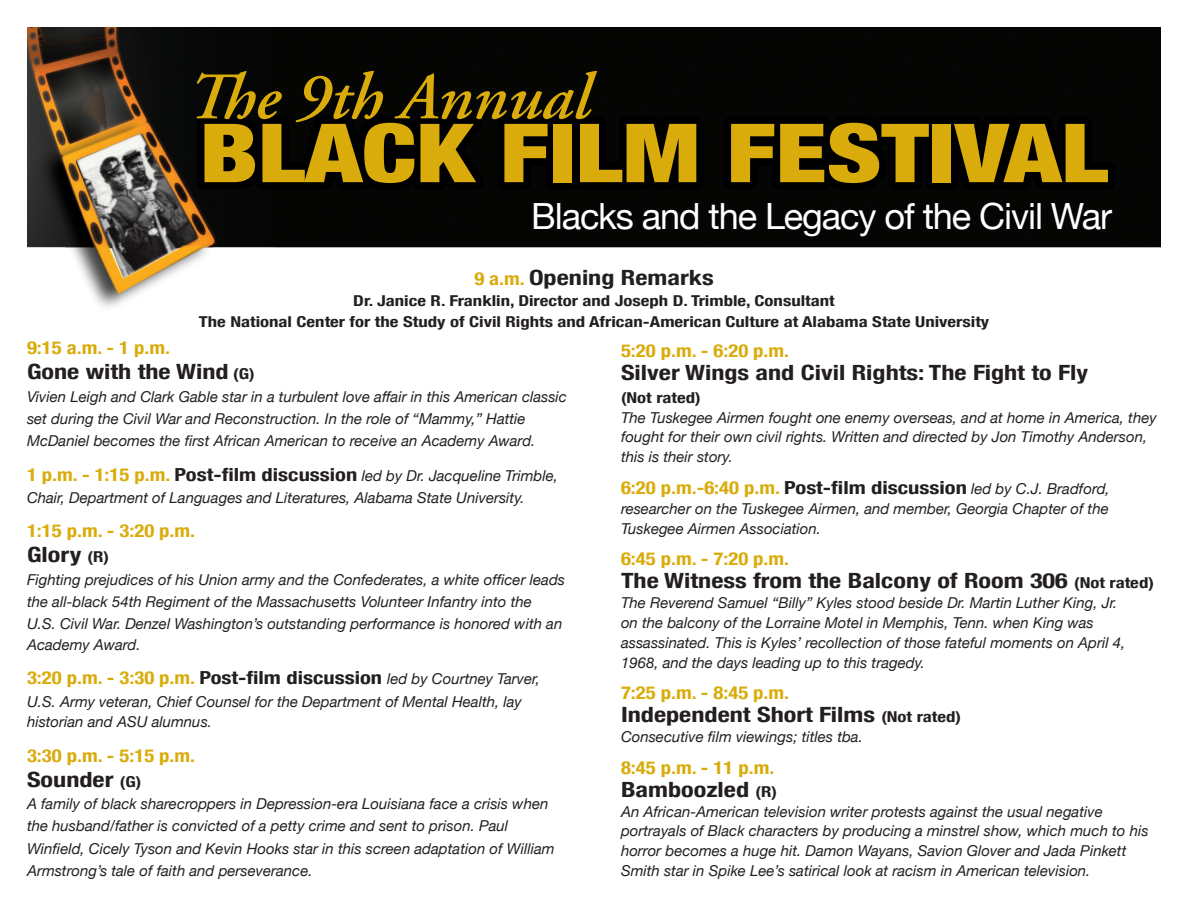
<style>
.page{position:relative;width:1188px;height:918px;background:#fff}
.page>*{position:absolute;margin:0;border:0;box-sizing:border-box;transform-origin:0 0}
.t1{font:900 condensed 81.6px "Helvetica Neue";color:#d9ac0c;scale:1.25 1}
.t2{font:italic 600 66.3px "Adobe Garamond Pro";color:#d9ac0c}
.t3{font:36.15px "Helvetica Neue";letter-spacing:-.03em;color:#fff}
.t4{font:700 condensed 21px "Helvetica Neue";color:#231f20;scale:1.25 1}
.t5{font:700 condensed 18px "Helvetica Neue";color:#d9ac0c;scale:1.15 1}
.t6{font:700 condensed 18px "Helvetica Neue";color:#231f20;scale:1.25 1}
.t7{font:italic 15px/19.8px "Helvetica Neue";color:#231f20}
.t8{font:700 condensed 15px/21px "Helvetica Neue";color:#231f20;text-align:center;scale:1.25 1}
.s1{font-size:18px;color:#d9ac0c}
.s2{font-size:15px}
.s3{font-weight:700;font-style:normal;font-stretch:condensed;font-size:18px;color:#d9ac0c}
.s4{font-weight:700;font-style:normal;font-stretch:condensed;font-size:18px}
.s5{font-weight:700;font-style:normal;font-stretch:condensed}
.s6{color:#d9ac0c}
.s7{font-weight:400;font-style:italic;font-stretch:normal;font-size:15px}
</style>
<div class="page">
<img style="left:27px;top:27px;width:1134px;height:280px">
<svg style="left:76px;top:103px;width:1047px;height:175px"></svg>
<img style="left:76px;top:133px;width:121px;height:145px">
<p class="t2" style="left:187px;top:59px;width:404px">The 9th Annual</p>
<p class="t1" style="left:199px;top:103px;width:729px">BLACK FILM FESTIVAL</p>
<p class="t3" style="left:531px;top:194px;width:583px">Blacks and the Legacy of the Civil War</p>
<p class="t4" style="left:474px;top:265px;width:193px"><span class="s1">9 a.m.</span> Opening Remarks</p>
<p class="t8" style="left:199px;top:290px;width:634px">Dr. Janice R. Franklin, Director and Joseph D. Trimble, Consultant<br>The National Center for the Study of Civil Rights and African-American Culture at Alabama State University</p>
<p class="t5" style="left:27px;top:337px;width:126px">9:15 a.m. - 1 p.m.</p>
<p class="t4" style="left:27px;top:359px;width:184px">Gone with the Wind <span class="s2">(G)</span></p>
<p class="t7" style="left:27px;top:385px;width:542px;line-height:22.4px">Vivien Leigh and Clark Gable star in a turbulent love affair in this American classic set during the Civil War and Reconstruction. In the role of “Mammy,” Hattie<br>McDaniel becomes the first African American to receive an Academy Award.</p>
<p class="t7" style="left:27px;top:464px;width:533px;line-height:22.4px"><span class="s3">1 p.m. - 1:15 p.m.</span> <span class="s4">Post-film discussion</span> led by Dr. Jacqueline Trimble,<br>Chair, Department of Languages and Literatures, Alabama State University.</p>
<p class="t5" style="left:27px;top:520px;width:148px">1:15 p.m. - 3:20 p.m.</p>
<p class="t4" style="left:27px;top:542px;width:67px">Glory <span class="s2">(R)</span></p>
<p class="t7" style="left:27px;top:568px;width:540px;line-height:22.4px">Fighting prejudices of his Union army and the Confederates, a white officer leads the all-black 54th Regiment of the Massachusetts Volunteer Infantry into the<br>U.S. Civil War. Denzel Washington’s outstanding performance is honored with an</p>
<p class="t7" style="left:27px;top:635px;width:115px">Academy Award.</p>
<p class="t7" style="left:27px;top:668px;width:514px;line-height:22.4px"><span class="s3">3:20 p.m. - 3:30 p.m.</span> <span class="s4">Post-film discussion</span> led by Courtney Tarver,<br>U.S. Army veteran, Chief Counsel for the Department of Mental Health, lay</p>
<p class="t7" style="left:27px;top:712px;width:187px">historian and ASU alumnus.</p>
<p class="t5" style="left:27px;top:744px;width:148px">3:30 p.m. - 5:15 p.m.</p>
<p class="t4" style="left:27px;top:767px;width:93px">Sounder <span class="s2">(G)</span></p>
<p class="t7" style="left:27px;top:792px;width:529px;line-height:22.4px">A family of black sharecroppers in Depression-era Louisiana face a crisis when the husband/father is convicted of a petty crime and sent to prison. Paul Winfield, Cicely Tyson and Kevin Hooks star in this screen adaptation of William Armstrong’s tale of faith and perseverance.</p>
<p class="t5" style="left:621px;top:340px;width:148px">5:20 p.m. - 6:20 p.m.</p>
<p class="t4" style="left:621px;top:360px;width:375px">Silver Wings and Civil Rights: The Fight to Fly</p>
<p class="t7" style="left:621px;top:387px;width:537px"><span class="s5">(Not rated)<br></span>The Tuskegee Airmen fought one enemy overseas, and at home in America, they fought for their own civil rights. Written and directed by Jon Timothy Anderson, this is their story.</p>
<p class="t6" style="left:621px;top:477px;width:393px"><span class="s6">6:20 p.m.-6:40 p.m.</span> Post-film discussion <span class="s7">led by C.J. Bradford,</span></p>
<p class="t7" style="left:621px;top:498px;width:489px">researcher on the Tuskegee Airmen, and member, Georgia Chapter of the<br>Tuskegee Airmen Association.</p>
<p class="t5" style="left:621px;top:548px;width:148px">6:45 p.m. - 7:20 p.m.</p>
<p class="t4" style="left:621px;top:568px;width:428px">The Witness from the Balcony of Room 306 <span class="s2">(Not rated)</span></p>
<p class="t7" style="left:621px;top:593px;width:506px">The Reverend Samuel “Billy” Kyles stood beside Dr. Martin Luther King, Jr. on the balcony of the Lorraine Motel in Memphis, Tenn. when King was assassinated. This is Kyles’ recollection of those fateful moments on April 4, 1968, and the days leading up to this tragedy.</p>
<p class="t5" style="left:621px;top:682px;width:148px">7:25 p.m. - 8:45 p.m.</p>
<p class="t4" style="left:621px;top:702px;width:274px">Independent Short Films <span class="s2">(Not rated)</span></p>
<p class="t7" style="left:621px;top:727px;width:243px">Consecutive film viewings; titles tba.</p>
<p class="t5" style="left:621px;top:757px;width:135px">8:45 p.m. - 11 p.m.</p>
<p class="t4" style="left:621px;top:777px;width:126px">Bamboozled <span class="s2">(R)</span></p>
<p class="t7" style="left:621px;top:801px;width:529px">An African-American television writer protests against the usual negative portrayals of Black characters by producing a minstrel show, which much to his horror becomes a huge hit. Damon Wayans, Savion Glover and Jada Pinkett Smith star in Spike Lee’s satirical look at racism in American television.</p>
</div>
